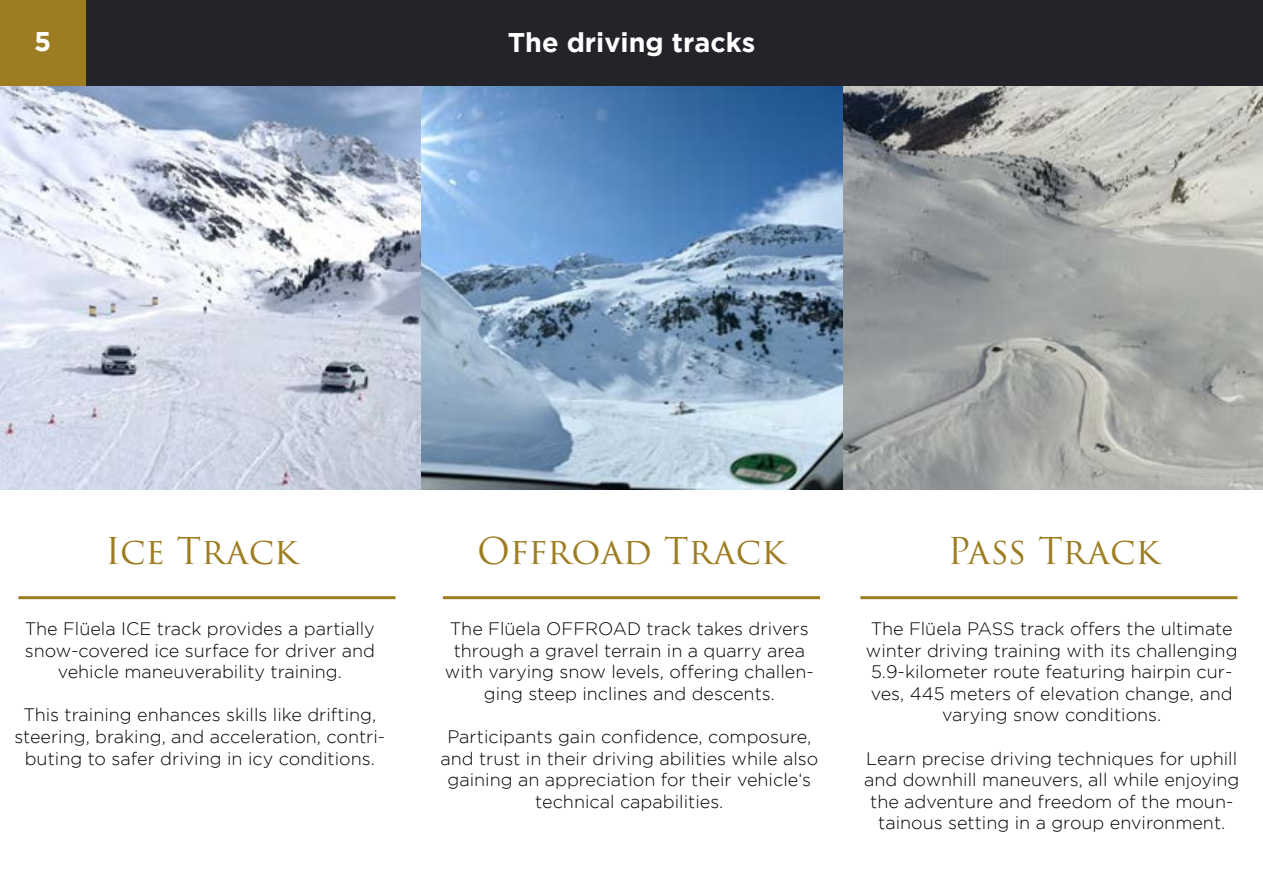
<style>
.page{position:relative;width:1263px;height:893px;background:#fff}
.page>*{position:absolute;margin:0;border:0;box-sizing:border-box;transform-origin:0 0}
.t1{font:36px "Trajan Pro 3";letter-spacing:-.01em;color:#9e7d22}
.t2{font:700 27px "Gotham";color:#fff}
.t3{font:300 18px/21.6px "Gotham";color:#020203;text-align:center}
</style>
<div class="page">
<img style="left:0;top:85px;width:1263px;height:404px">
<div style="left:0;top:0;width:1263px;height:85px;background:#23242a"></div>
<hr style="left:860px;top:596px;width:377px;height:3px;background:#9e7d22">
<hr style="left:443px;top:596px;width:377px;height:3px;background:#9e7d22">
<hr style="left:18px;top:596px;width:377px;height:3px;background:#9e7d22">
<div style="left:0;top:0;width:85px;height:85px;background:#9e7d22"></div>
<h2 class="t2" style="left:34px;top:26px;width:19px">5</h2>
<h2 class="t2" style="left:508px;top:27px;width:249px">The driving tracks</h2>
<h1 class="t1" style="left:105px;top:527px;width:195px">Ice Track</h1>
<h1 class="t1" style="left:477px;top:527px;width:310px">Offroad Track</h1>
<h1 class="t1" style="left:947px;top:527px;width:214px">Pass Track</h1>
<p class="t3" style="left:25px;top:618px;width:352px">The Flüela ICE track provides a partially snow-covered ice surface for driver and vehicle maneuverability training.</p>
<p class="t3" style="left:14px;top:704px;width:372px">This training enhances skills like drifting, steering, braking, and acceleration, contri&shy;buting to safer driving in icy conditions.</p>
<p class="t3" style="left:445px;top:618px;width:370px">The Flüela OFFROAD track takes drivers through a gravel terrain in a quarry area with varying snow levels, offering challen&shy;ging steep inclines and descents.</p>
<p class="t3" style="left:440px;top:726px;width:379px">Participants gain confidence, composure, and trust in their driving abilities while also gaining an appreciation for their vehicle‘s technical capabilities.</p>
<p class="t3" style="left:866px;top:618px;width:373px">The Flüela PASS track offers the ultimate winter driving training with its challenging 5.9-kilometer route featuring hairpin cur&shy;ves, 445 meters of elevation change, and varying snow conditions.</p>
<p class="t3" style="left:864px;top:747px;width:377px">Learn precise driving techniques for uphill and downhill maneuvers, all while enjoying the adventure and freedom of the moun&shy;tainous setting in a group environment.</p>
</div>
